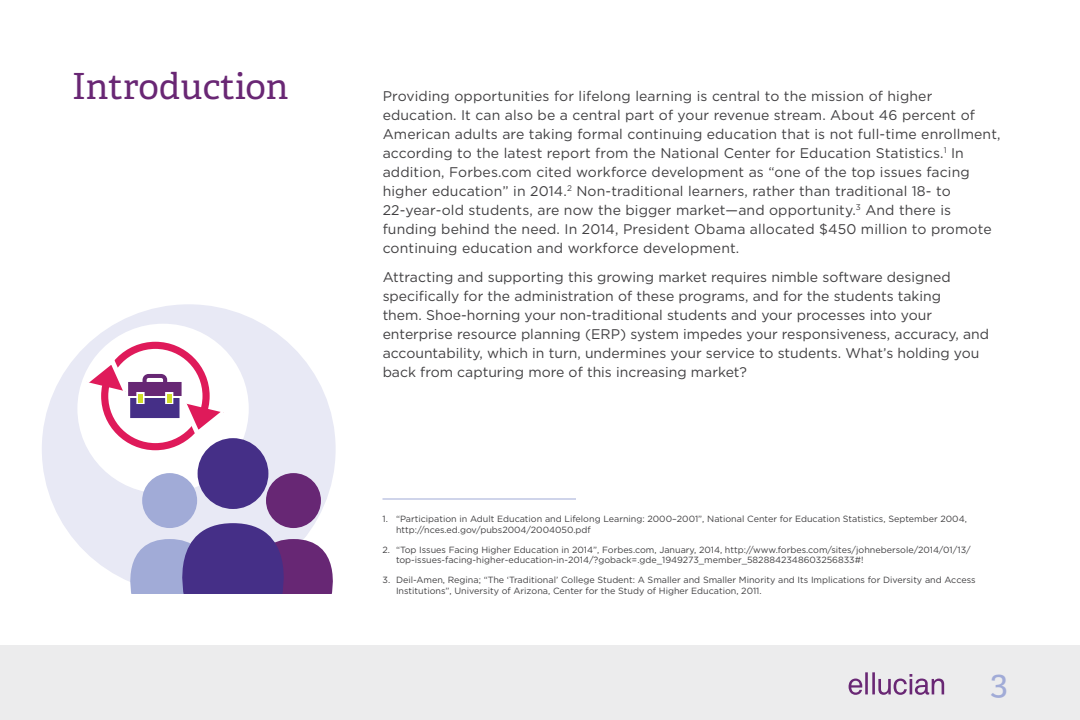
<style>
.page{position:relative;width:1080px;height:720px;background:#fff}
.page>*{position:absolute;margin:0;border:0;box-sizing:border-box;transform-origin:0 0}
.t1{font:36px "Adelle";color:#692774}
.t2{font:35px "Adelle";color:#a1abd7}
.t3{font:14px/19px "Gotham HTF";letter-spacing:.005em;color:#414042}
.t4{font:9px/10.8px "Gotham HTF";color:#414042}
</style>
<div class="page">
<div style="left:42px;top:304px;width:294px;height:290px;background:#e8e9f5;border-radius:50%"></div>
<div style="left:77px;top:324px;width:172px;height:170px;background:#fff;border-radius:50%"></div>
<div style="left:101px;top:342px;width:109px;height:108px;border:7px solid #df1a5a;border-radius:50%"></div>
<svg style="left:79px;top:353px;width:257px;height:241px"></svg>
<hr style="left:382px;top:498px;width:194px;height:2px;background:#a1abd7">
<div style="left:0;top:645px;width:1080px;height:75px;background:#ececed"></div>
<svg style="left:849px;top:672px;width:95px;height:23px"></svg>
<h1 class="t1" style="left:72px;top:60px;width:218px">Introduction</h1>
<p class="t3" style="left:383px;top:86px;width:619px">Providing opportunities for lifelong learning is central to the mission of higher education. It can also be a central part of your revenue stream. About 46 percent of American adults are taking formal continuing education that is not full-time enrollment, according to the latest report from the National Center for Education Statistics.<sup>1</sup> In addition, Forbes.com cited workforce development as “one of the top issues facing higher education” in 2014.<sup>2</sup> Non-traditional learners, rather than traditional 18- to 22-year-old students, are now the bigger market—and opportunity.<sup>3</sup> And there is funding behind the need. In 2014, President Obama allocated $450 million to promote continuing education and workforce development.</p>
<p class="t3" style="left:383px;top:267px;width:608px">Attracting and supporting this growing market requires nimble software designed specifically for the administration of these programs, and for the students taking<br>them. Shoe-horning your non-traditional students and your processes into your enterprise resource planning (ERP) system impedes your responsiveness, accuracy, and accountability, which in turn, undermines your service to students. What’s holding you back from capturing more of this increasing market?</p>
<p class="t4" style="left:396px;top:513px;width:572px;text-indent:-14px">1. “Participation in Adult Education and Lifelong Learning: 2000–2001”, National Center for Education Statistics, September 2004, http://nces.ed.gov/pubs2004/2004050.pdf</p>
<p class="t4" style="left:396px;top:544px;width:576px;text-indent:-14px">2. “Top Issues Facing Higher Education in 2014”, Forbes.com, January, 2014, http://www.forbes.com/sites/johnebersole/2014/01/13/ top-issues-facing-higher-education-in-2014/?goback=.gde_1949273_member_5828842348603256833#!</p>
<p class="t4" style="left:396px;top:574px;width:581px;text-indent:-14px">3. Deil-Amen, Regina; “The ‘Traditional’ College Student: A Smaller and Smaller Minority and Its Implications for Diversity and Access<br>Institutions”, University of Arizona, Center for the Study of Higher Education, 2011.</p>
<h2 class="t2" style="left:991px;top:657px;width:19px">3</h2>
</div>
